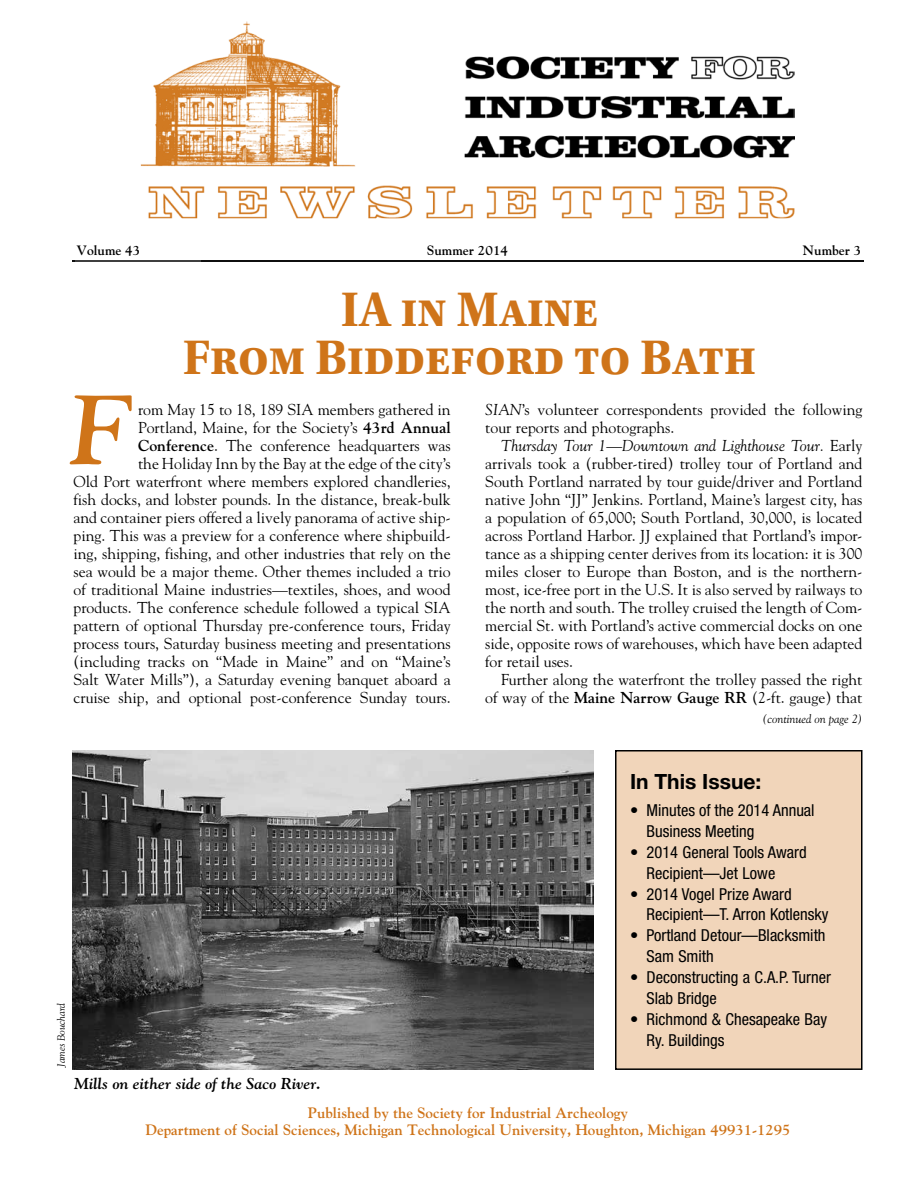
<style>
.page{position:relative;width:918px;height:1188px;background:#fff}
.page>*{position:absolute;margin:0;border:0;box-sizing:border-box;transform-origin:0 0}
.t1{font:italic 700 97.5px "Goudy Std";color:#cf7419}
.t2{font:700 51px/48px "Utopia Std";color:#cf7419;text-align:center;scale:.96 1}
.t3{font:700 21px "Helvetica Neue LT Std";color:#000}
.t4{font:condensed 16.5px/20.9px "Helvetica Neue LT Std";color:#000}
.t5{font:15.75px/18px "Goudy Std";color:#000;text-align:right}
.t6{font:italic 700 15.75px "Goudy Std";color:#000}
.t7{font:700 15px/16.5px "Goudy Std";color:#cf7419;text-align:center}
.t8{font:700 13.5px "Goudy Std";color:#000}
.t9{font:italic 12px "Goudy Std";color:#000}
.t10{font:italic 10.5px "Goudy Std";color:#000}
.s1{font-style:italic}
.s2{font-weight:700}
</style>
<div class="page">
<img style="left:141px;top:22px;width:654px;height:196px">
<svg style="left:427px;top:22px;width:368px;height:165px"></svg>
<img style="left:72px;top:750px;width:522px;height:319px">
<div style="left:616px;top:751px;width:246px;height:318px;background:#f1d5ba"></div>
<div style="left:615px;top:750px;width:247px;height:320px;border:2px solid #000"></div>
<hr style="left:72px;top:260px;width:792px;height:2px;background:#000">
<p class="t8" style="left:76px;top:242px;width:65px">Volume 43</p>
<p class="t8" style="left:427px;top:242px;width:83px">Summer 2014</p>
<p class="t8" style="left:803px;top:243px;width:60px">Number 3</p>
<h2 class="t2" style="left:183px;top:286px;width:599px">IA in Maine<br>From Biddeford to Bath</h2>
<p class="t5" style="left:485px;top:401px;width:379px;text-align:left"><span class="s1">SIAN</span>’s volunteer correspondents provided the following tour reports and photographs.</p>
<p class="t5" style="left:485px;top:437px;width:379px;text-align:justify;text-indent:16px"><span class="s1">Thursday Tour 1—Downtown and Lighthouse Tour.</span> Early arrivals took a (rubber-tired) trolley tour of Portland and South Portland narrated by tour guide/driver and Portland native John “JJ” Jenkins. Portland, Maine’s largest city, has a population of 65,000; South Portland, 30,000, is located across Portland Harbor. JJ explained that Portland’s impor&shy;tance as a shipping center derives from its location: it is 300 miles closer to Europe than Boston, and is the northern&shy;most, ice-free port in the U.S. It is also served by railways to the north and south. The trolley cruised the length of Com&shy;mercial St. with Portland’s active commercial docks on one side, opposite rows of warehouses, which have been adapted for retail uses.</p>
<p class="t5" style="left:485px;top:671px;width:379px">Further along the waterfront the trolley passed the right of way of the <span class="s2">Maine Narrow Gauge RR</span> (2-ft. gauge) that</p>
<p class="t9" style="left:763px;top:712px;width:101px">(continued on page 2)</p>
<h1 class="t1" style="left:70px;top:370px;width:61px">F</h1>
<p class="t5" style="left:74px;top:401px;width:379px">rom May 15 to 18, 189 SIA members gathered in<br>Portland, Maine, for the Society’s <span class="s2">43rd Annual Conference</span>. The conference headquarters was<br>the Holiday Inn by the Bay at the edge of the city’s<br>Old Port waterfront where members explored chandleries, fish docks, and lobster pounds. In the distance, break-bulk and container piers offered a lively panorama of active ship&shy;ping. This was a preview for a conference where shipbuild&shy;ing, shipping, fishing, and other industries that rely on the sea would be a major theme. Other themes included a trio of traditional Maine industries—textiles, shoes, and wood products. The conference schedule followed a typical SIA pattern of optional Thursday pre-conference tours, Friday process tours, Saturday business meeting and presentations (including tracks on “Made in Maine” and on “Maine’s Salt Water Mills”), a Saturday evening banquet aboard a cruise ship, and optional post-conference Sunday tours.</p>
<p class="t10" style="left:55px;top:1067px;width:65px;rotate:-90deg">James Bouchard</p>
<p class="t6" style="left:74px;top:1074px;width:248px">Mills on either side of the Saco River.</p>
<h3 class="t3" style="left:630px;top:769px;width:133px">In This Issue:</h3>
<p class="t4" style="left:646px;top:800px;width:170px;text-indent:-16px">• Minutes of the 2014 Annual<br>Business Meeting</p>
<p class="t4" style="left:646px;top:841px;width:162px;text-indent:-16px">• 2014 General Tools Award<br>Recipient—Jet Lowe</p>
<p class="t4" style="left:646px;top:883px;width:184px;text-indent:-16px">• 2014 Vogel Prize Award<br>Recipient—T. Arron Kotlensky</p>
<p class="t4" style="left:646px;top:925px;width:181px;text-indent:-16px">• Portland Detour—Blacksmith<br>Sam Smith</p>
<p class="t4" style="left:646px;top:967px;width:186px;text-indent:-16px">• Deconstructing a C.A.P. Turner<br>Slab Bridge</p>
<p class="t4" style="left:646px;top:1009px;width:182px;text-indent:-16px">• Richmond &amp; Chesapeake Bay<br>Ry. Buildings</p>
<p class="t7" style="left:145px;top:1105px;width:647px">Published by the Society for Industrial Archeology<br>Department of Social Sciences, Michigan Technological University, Houghton, Michigan 49931-1295</p>
</div>
